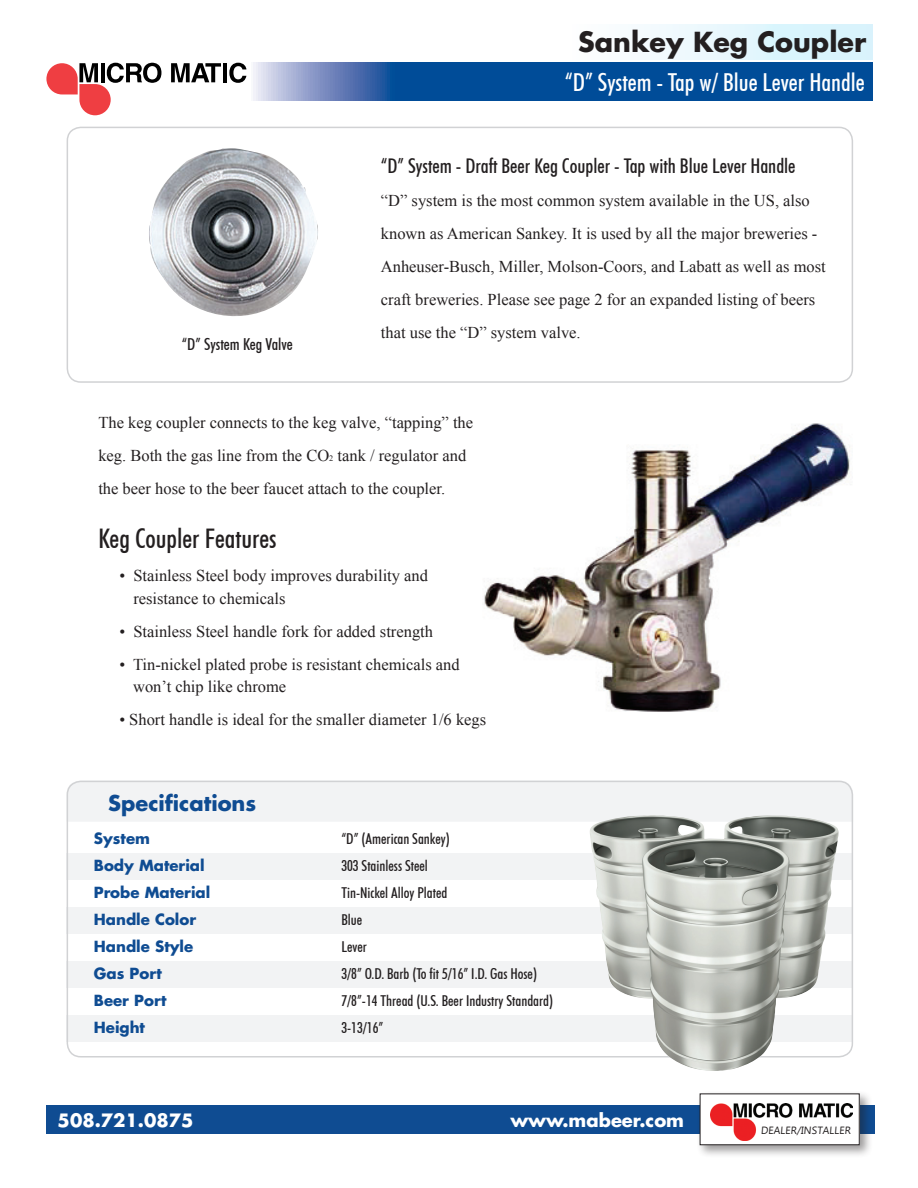
<style>
.page{position:relative;width:918px;height:1188px;background:#fff}
.page>*{position:absolute;margin:0;border:0;box-sizing:border-box;transform-origin:0 0}
.t1{font:500 condensed 27px "Futura BT";color:#231f20}
.t2{font:700 27px "Futura";color:#231f20}
.t3{font:500 condensed 24.75px "Futura BT";color:#fff}
.t4{font:700 21px "Futura";color:#0f4c92}
.t5{font:500 condensed 20.25px "Futura BT";color:#231f20}
.t6{font:700 18px "Futura";color:#fff}
.t7{font:16.5px/33px "Times New Roman";color:#231f20}
.t8{font:500 condensed 16.5px "Futura BT";color:#231f20}
.t9{font:700 15.15px "Futura";color:#fff}
.t10{font:500 condensed 15px "Futura BT";color:#231f20}
.t11{font:700 15px "Futura";color:#0f4c92}
.t12{font:10.5px "Ebrima";color:#231f20}
.s1{font-size:8.25px}
</style>
<div class="page">
<svg style="left:246px;top:63px;width:627px;height:38px;background:#1f5ea2"></svg>
<div style="left:498px;top:25px;width:375px;height:34px;background:linear-gradient(to right,#fff,#d3f2fc)"></div>
<svg style="left:46px;top:63px;width:115px;height:52px"></svg>
<svg style="left:171px;top:63px;width:50px;height:19px"></svg>
<hr style="left:223px;top:63px;width:4px;height:19px;background:#000">
<svg style="left:229px;top:63px;width:17px;height:20px"></svg>
<div style="left:46px;top:1106px;width:829px;height:28px;background:#0f4c92"></div>
<div style="left:696px;top:1090px;width:177px;height:68px;background:#231f20;opacity:.45"></div>
<div style="left:700px;top:1094px;width:159px;height:51px;background:#fff"></div>
<img style="left:710px;top:1103px;width:143px;height:37px">
<div style="left:700px;top:1094px;width:160px;height:51px;border:1px solid #231f20"></div>
<div style="left:67px;top:781px;width:786px;height:40px;background:#f2f3f4"></div>
<div style="left:67px;top:853px;width:786px;height:27px;background:#f2f3f4"></div>
<div style="left:67px;top:907px;width:786px;height:27px;background:#f2f3f4"></div>
<div style="left:67px;top:961px;width:786px;height:27px;background:#f2f3f4"></div>
<div style="left:67px;top:1015px;width:786px;height:27px;background:#f2f3f4"></div>
<div style="left:67px;top:781px;width:786px;height:277px;border:2px solid #d1d2d4;border-radius:14px"></div>
<img style="left:484px;top:423px;width:366px;height:289px">
<img style="left:149px;top:148px;width:169px;height:169px">
<img style="left:590px;top:815px;width:249px;height:256px">
<div style="left:67px;top:127px;width:786px;height:256px;border:2px solid #d1d2d4;border-radius:14px"></div>
<p class="t2" style="left:578px;top:24px;width:290px">Sankey Keg Coupler</p>
<p class="t8" style="left:182px;top:334px;width:112px">“D” System Keg Valve</p>
<p class="t3" style="left:565px;top:67px;width:302px">“D” System - Tap w/ Blue Lever Handle</p>
<p class="t5" style="left:381px;top:153px;width:416px">“D” System - Draft Beer Keg Coupler - Tap with Blue Lever Handle</p>
<p class="t7" style="left:381px;top:184px;width:446px">“D” system is the most common system available in the US, also known as American Sankey. It is used by all the major breweries - Anheuser-Busch, Miller, Molson-Coors, and Labatt as well as most craft breweries. Please see page 2 for an expanded listing of beers that use the “D” system valve.</p>
<p class="t7" style="left:98px;top:406px;width:376px">The keg coupler connects to the keg valve, “tapping” the keg. Both the gas line from the CO<span class="s1">2</span> tank / regulator and the beer hose to the beer faucet attach to the coupler.</p>
<p class="t1" style="left:98px;top:522px;width:180px">Keg Coupler Features</p>
<p class="t7" style="left:133px;top:564px;width:296px;line-height:22.5px;text-indent:-14px">• Stainless Steel body improves durability and resistance to chemicals</p>
<p class="t7" style="left:119px;top:614px;width:315px">• Stainless Steel handle fork for added strength</p>
<p class="t7" style="left:133px;top:653px;width:328px;line-height:22.5px;text-indent:-14px">• Tin-nickel plated probe is resistant chemicals and won’t chip like chrome</p>
<p class="t7" style="left:119px;top:703px;width:368px">• Short handle is ideal for the smaller diameter 1/6 kegs</p>
<p class="t4" style="left:108px;top:789px;width:149px">Specifications</p>
<p class="t11" style="left:94px;top:829px;width:58px">System</p>
<p class="t10" style="left:341px;top:830px;width:110px">“D” (American Sankey)</p>
<p class="t11" style="left:94px;top:856px;width:112px">Body Material</p>
<p class="t10" style="left:341px;top:857px;width:88px">303 Stainless Steel</p>
<p class="t11" style="left:94px;top:883px;width:118px">Probe Material</p>
<p class="t10" style="left:341px;top:884px;width:108px">Tin-Nickel Alloy Plated</p>
<p class="t11" style="left:94px;top:910px;width:104px">Handle Color</p>
<p class="t10" style="left:341px;top:911px;width:22px">Blue</p>
<p class="t11" style="left:94px;top:937px;width:101px">Handle Style</p>
<p class="t10" style="left:341px;top:938px;width:27px">Lever</p>
<p class="t11" style="left:94px;top:964px;width:70px">Gas Port</p>
<p class="t10" style="left:341px;top:965px;width:197px">3/8” O.D. Barb (To fit 5/16” I.D. Gas Hose)</p>
<p class="t11" style="left:94px;top:991px;width:74px">Beer Port</p>
<p class="t10" style="left:341px;top:992px;width:213px">7/8”-14 Thread (U.S. Beer Industry Standard)</p>
<p class="t11" style="left:94px;top:1018px;width:53px">Height</p>
<p class="t10" style="left:341px;top:1019px;width:44px">3-13/16”</p>
<p class="t6" style="left:58px;top:1108px;width:137px">508.721.0875</p>
<p class="t6" style="left:510px;top:1108px;width:175px">www.mabeer.com</p>
<p class="t9" style="left:69px;top:1108px;width:174px">www.micromatic.com</p>
<p class="t12" style="left:761px;top:1123px;width:93px">DEALER/INSTALLER</p>
</div>
